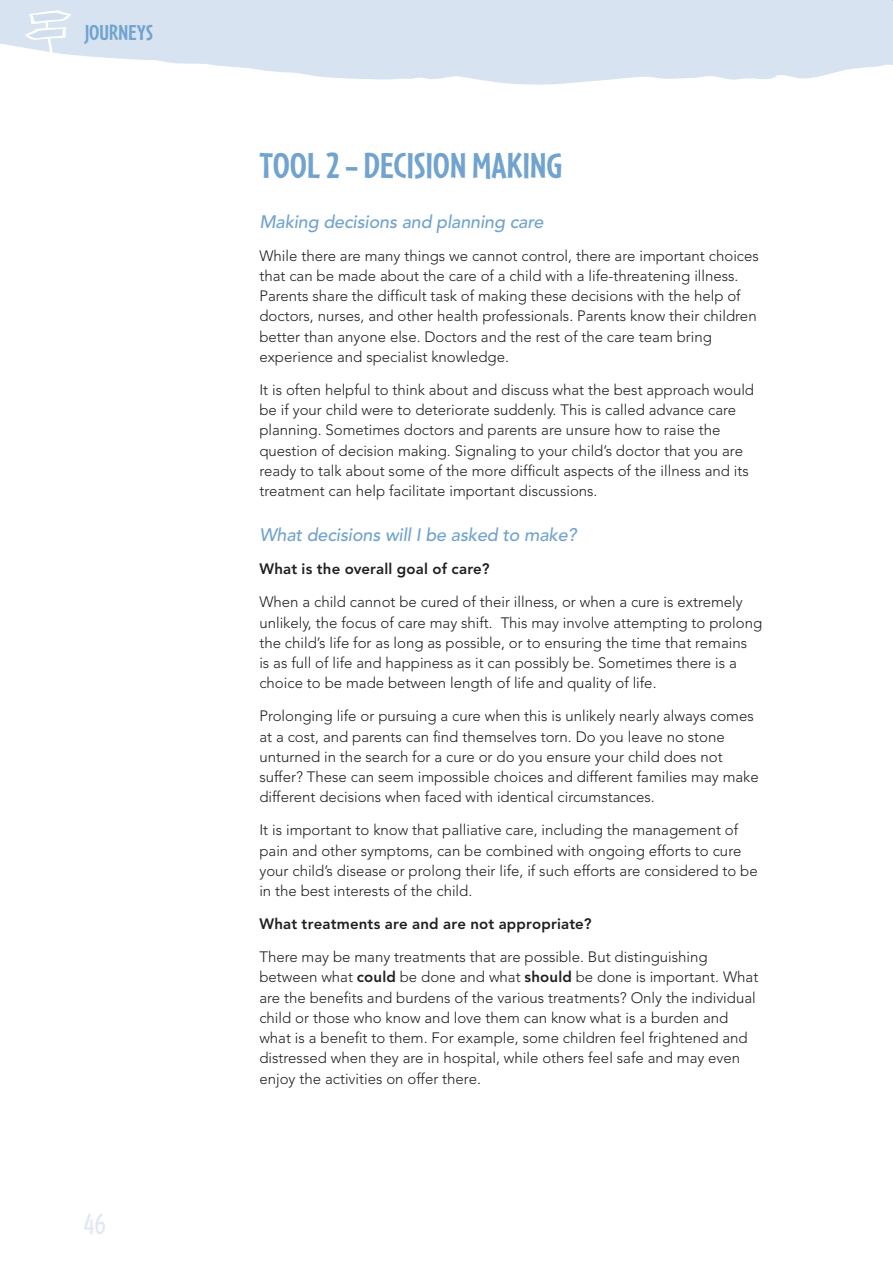
<style>
.page{position:relative;width:893px;height:1263px;background:#fff}
.page>*{position:absolute;margin:0;border:0;box-sizing:border-box;transform-origin:0 0}
.t1{font:700 37.5px "Cafeteria";color:#71a3cf}
.t2{font:30px "Cafeteria";color:#dfe8f3}
.t3{font:700 22.5px "Cafeteria";color:#71a3cf}
.t4{font:italic 500 18px "Avenir";letter-spacing:-.01em;color:#71a3cf}
.t5{font:300 15px/20.2px "Avenir";color:#231f20}
.t6{font:800 15px "Avenir";letter-spacing:.01em;color:#231f20}
.s1{font-weight:800}
</style>
<div class="page">
<svg style="left:0;top:0;width:884px;height:85px;fill:#d7e3f1"></svg>
<svg style="left:25px;top:10px;width:46px;height:59px"></svg>
<svg style="left:884px;top:0;width:8px;height:65px"></svg>
<img style="left:892px;top:0;width:1px;height:65px">
<h3 class="t3" style="left:85px;top:20px;width:70px">JOURNEYS</h3>
<h2 class="t2" style="left:84px;top:1208px;width:23px">46</h2>
<h1 class="t1" style="left:259px;top:145px;width:134px">TOOL 2 – DECISION</h1>
<h1 class="t1" style="left:472px;top:145px;width:16px">MAKING</h1>
<p class="t4" style="left:259px;top:211px;width:286px">Making decisions and planning care</p>
<p class="t5" style="left:259px;top:245px;width:501px">While there are many things we cannot control, there are important choices that can be made about the care of a child with a life-threatening illness.<br>Parents share the difficult task of making these decisions with the help of doctors, nurses, and other health professionals. Parents know their children better than anyone else. Doctors and the rest of the care team bring experience and specialist knowledge.</p>
<p class="t5" style="left:259px;top:380px;width:496px">It is often helpful to think about and discuss what the best approach would be if your child were to deteriorate suddenly. This is called advance care planning. Sometimes doctors and parents are unsure how to raise the question of decision making. Signaling to your child’s doctor that you are ready to talk about some of the more difficult aspects of the illness and its treatment can help facilitate important discussions.</p>
<p class="t4" style="left:259px;top:525px;width:319px">What decisions will I be asked to make?</p>
<p class="t6" style="left:259px;top:560px;width:232px">What is the overall goal of care?</p>
<p class="t5" style="left:259px;top:592px;width:504px">When a child cannot be cured of their illness, or when a cure is extremely unlikely, the focus of care may shift. This may involve attempting to prolong the child’s life for as long as possible, or to ensuring the time that remains<br>is as full of life and happiness as it can possibly be. Sometimes there is a choice to be made between length of life and quality of life.</p>
<p class="t5" style="left:259px;top:706px;width:501px">Prolonging life or pursuing a cure when this is unlikely nearly always comes at a cost, and parents can find themselves torn. Do you leave no stone unturned in the search for a cure or do you ensure your child does not suffer? These can seem impossible choices and different families may make different decisions when faced with identical circumstances.</p>
<p class="t5" style="left:259px;top:820px;width:500px">It is important to know that palliative care, including the management of pain and other symptoms, can be combined with ongoing efforts to cure your child’s disease or prolong their life, if such efforts are considered to be in the best interests of the child.</p>
<p class="t6" style="left:259px;top:915px;width:334px">What treatments are and are not appropriate?</p>
<p class="t5" style="left:259px;top:947px;width:500px">There may be many treatments that are possible. But distinguishing between what <span class="s1">could</span> be done and what <span class="s1">should</span> be done is important. What are the benefits and burdens of the various treatments? Only the individual child or those who know and love them can know what is a burden and what is a benefit to them. For example, some children feel frightened and distressed when they are in hospital, while others feel safe and may even enjoy the activities on offer there.</p>
</div>
